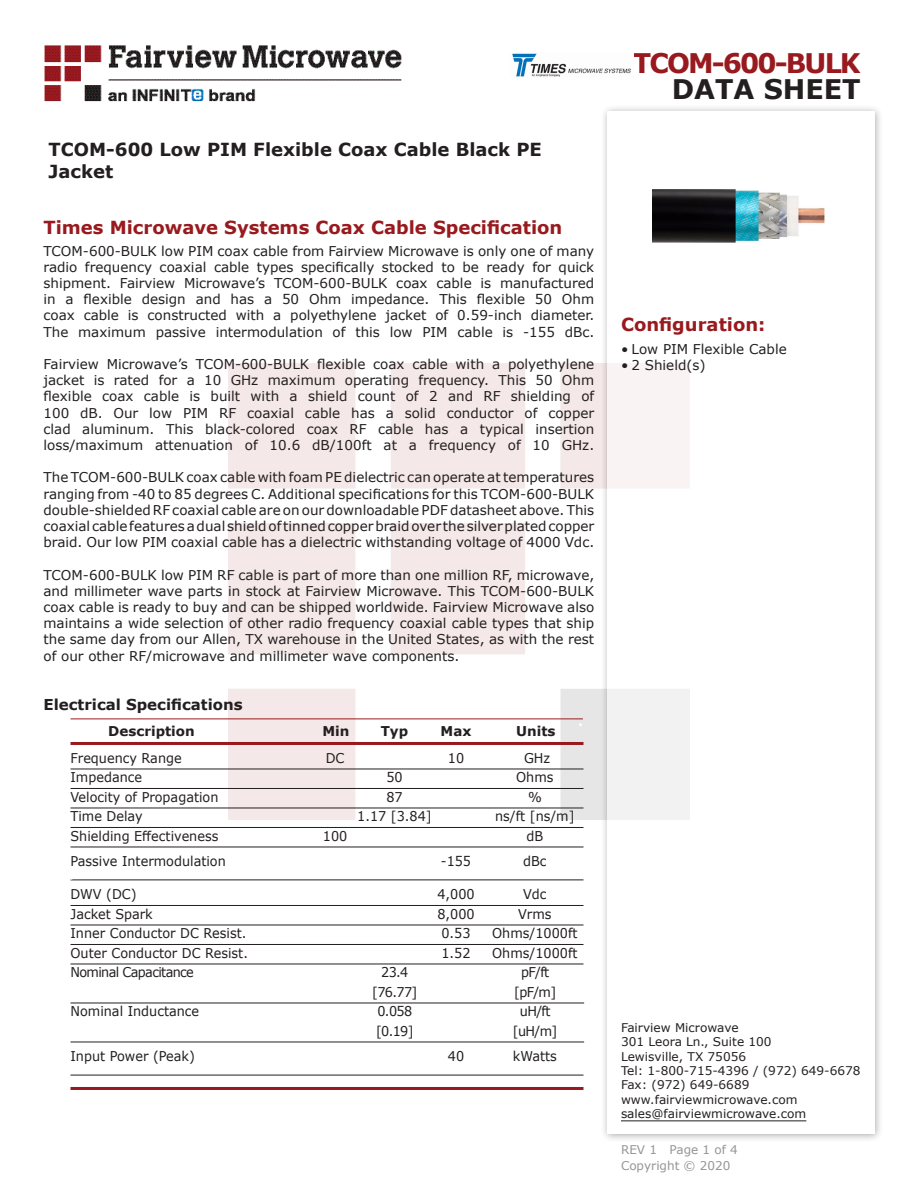
<style>
.page{position:relative;width:918px;height:1188px;background:#fff}
.page>*{position:absolute;margin:0;border:0;box-sizing:border-box;transform-origin:0 0}
.FM{font:700 27px "Verdana";letter-spacing:-.07em;color:#981a1e}
.t1{font:700 27px "Verdana";color:#231f20}
.Head1{font:700 18px "Verdana";color:#981a1e}
.Web_Description_Para{font:700 18px/21.6px "Verdana";color:#231f20}
.Head1-2{font:700 15px "Verdana";color:#231f20}
.MarketingDescription{font:13.5px/16.2px "Verdana";color:#231f20;text-align:justify}
.Table-Body{font:13.5px "Verdana";color:#231f20;scale:.95 1}
.Table-Header{font:700 13.5px "Verdana";color:#231f20}
.Table-Body-2{font:13.5px "Verdana";letter-spacing:-.05em;color:#231f20;scale:.95 1}
.Head1-3{font:700 13.5px "Verdana";color:#fff}
.FM_Info{font:12px "Verdana";color:#231f20}
.REV_Info{font:12px "Verdana";color:#939598}
.Table-Body-3{font:7.5px "Verdana";color:#fff;scale:.95 1}
</style>
<div class="page">
<img style="left:228px;top:364px;width:372px;height:456px">
<img style="left:44px;top:45px;width:358px;height:57px">
<div style="left:600px;top:104px;width:284px;height:1039px;background:#231f20;opacity:.75"></div>
<div style="left:608px;top:111px;width:267px;height:1023px;background:#fff"></div>
<hr style="left:70px;top:719px;width:513px;height:1px;background:#981a1e">
<hr style="left:70px;top:742px;width:514px;height:3px;background:#981a1e">
<hr style="left:70px;top:769px;width:514px;height:1px;background:#231f20">
<hr style="left:70px;top:788px;width:514px;height:1px;background:#231f20">
<hr style="left:70px;top:808px;width:514px;height:1px;background:#231f20">
<hr style="left:70px;top:827px;width:514px;height:1px;background:#231f20">
<hr style="left:70px;top:847px;width:514px;height:1px;background:#231f20">
<hr style="left:70px;top:880px;width:514px;height:1px;background:#231f20">
<hr style="left:70px;top:905px;width:514px;height:1px;background:#231f20">
<hr style="left:70px;top:925px;width:514px;height:1px;background:#231f20">
<hr style="left:70px;top:944px;width:514px;height:1px;background:#231f20">
<hr style="left:70px;top:964px;width:514px;height:1px;background:#231f20">
<hr style="left:70px;top:1003px;width:514px;height:1px;background:#231f20">
<hr style="left:70px;top:1042px;width:514px;height:1px;background:#231f20">
<hr style="left:70px;top:1075px;width:514px;height:1px;background:#231f20">
<hr style="left:70px;top:1087px;width:514px;height:3px;background:#981a1e">
<hr style="left:621px;top:1120px;width:185px;height:1px;background:#231f20">
<img style="left:512px;top:53px;width:119px;height:24px">
<img style="left:652px;top:189px;width:173px;height:54px">
<p class="Web_Description_Para" style="left:49px;top:139px;width:495px">TCOM-600 Low PIM Flexible Coax Cable Black PE<br>Jacket</p>
<p class="Head1" style="left:44px;top:215px;width:520px">Times Microwave Systems Coax Cable Specification</p>
<p class="MarketingDescription" style="left:44px;top:243px;width:552px">TCOM-600-BULK low PIM coax cable from Fairview Microwave is only one of many radio frequency coaxial cable types specifically stocked to be ready for quick shipment. Fairview Microwave’s TCOM-600-BULK coax cable is manufactured in a flexible design and has a 50 Ohm impedance. This flexible 50 Ohm coax cable is constructed with a polyethylene jacket of 0.59-inch diameter.<br>The maximum passive intermodulation of this low PIM cable is -155 dBc.</p>
<p class="MarketingDescription" style="left:44px;top:356px;width:552px">Fairview Microwave’s TCOM-600-BULK flexible coax cable with a polyethylene jacket is rated for a 10 GHz maximum operating frequency. This 50 Ohm flexible coax cable is built with a shield count of 2 and RF shielding of 100 dB. Our low PIM RF coaxial cable has a solid conductor of copper clad aluminum. This black-colored coax RF cable has a typical insertion loss/maximum attenuation of 10.6 dB/100ft at a frequency of 10 GHz.</p>
<p class="MarketingDescription" style="left:44px;top:469px;width:552px">The TCOM-600-BULK coax cable with foam PE dielectric can operate at temperatures ranging from -40 to 85 degrees C. Additional specifications for this TCOM-600-BULK double-shielded RF coaxial cable are on our downloadable PDF datasheet above. This coaxial cable features a dual shield of tinned copper braid over the silver plated copper braid. Our low PIM coaxial cable has a dielectric withstanding voltage of 4000 Vdc.</p>
<p class="MarketingDescription" style="left:44px;top:567px;width:552px">TCOM-600-BULK low PIM RF cable is part of more than one million RF, microwave, and millimeter wave parts in stock at Fairview Microwave. This TCOM-600-BULK coax cable is ready to buy and can be shipped worldwide. Fairview Microwave also maintains a wide selection of other radio frequency coaxial cable types that ship the same day from our Allen, TX warehouse in the United States, as with the rest of our other RF/microwave and millimeter wave components.</p>
<p class="Head1-2" style="left:44px;top:694px;width:201px">Electrical Specifications</p>
<p class="Head1-3" style="left:578px;top:712px;width:6px">.</p>
<p class="Table-Header" style="left:108px;top:722px;width:88px">Description</p>
<p class="Table-Header" style="left:322px;top:722px;width:29px">Min</p>
<p class="Table-Header" style="left:381px;top:722px;width:29px">Typ</p>
<p class="Table-Header" style="left:441px;top:722px;width:32px">Max</p>
<p class="Table-Header" style="left:516px;top:722px;width:41px">Units</p>
<p class="Table-Body" style="left:70px;top:749px;width:119px">Frequency Range</p>
<p class="Table-Body" style="left:326px;top:749px;width:21px">DC</p>
<p class="Table-Body" style="left:448px;top:749px;width:19px">10</p>
<p class="Table-Body" style="left:524px;top:749px;width:29px">GHz</p>
<p class="Table-Body" style="left:70px;top:768px;width:77px">Impedance</p>
<p class="Table-Body" style="left:386px;top:768px;width:19px">50</p>
<p class="Table-Body" style="left:516px;top:768px;width:41px">Ohms</p>
<p class="Table-Body" style="left:70px;top:788px;width:157px">Velocity of Propagation</p>
<p class="Table-Body" style="left:386px;top:788px;width:19px">87</p>
<p class="Table-Body" style="left:528px;top:788px;width:16px">%</p>
<p class="Table-Body" style="left:70px;top:807px;width:78px">Time Delay</p>
<p class="Table-Body" style="left:357px;top:807px;width:80px">1.17 [3.84]</p>
<p class="Table-Body" style="left:495px;top:807px;width:85px">ns/ft [ns/m]</p>
<p class="Table-Body" style="left:70px;top:827px;width:157px">Shielding Effectiveness</p>
<p class="Table-Body" style="left:323px;top:827px;width:27px">100</p>
<p class="Table-Body" style="left:527px;top:827px;width:19px">dB</p>
<p class="Table-Body" style="left:70px;top:852px;width:165px">Passive Intermodulation</p>
<p class="Table-Body" style="left:441px;top:852px;width:33px">-155</p>
<p class="Table-Body" style="left:523px;top:852px;width:26px">dBc</p>
<p class="Table-Body-3" style="left:70px;top:872px;width:4px">.</p>
<p class="Table-Body" style="left:70px;top:885px;width:71px">DWV (DC)</p>
<p class="Table-Body" style="left:437px;top:885px;width:41px">4,000</p>
<p class="Table-Body" style="left:523px;top:885px;width:26px">Vdc</p>
<p class="Table-Body" style="left:70px;top:905px;width:88px">Jacket Spark</p>
<p class="Table-Body" style="left:437px;top:905px;width:41px">8,000</p>
<p class="Table-Body" style="left:518px;top:905px;width:37px">Vrms</p>
<p class="Table-Body" style="left:70px;top:924px;width:187px">Inner Conductor DC Resist.</p>
<p class="Table-Body" style="left:441px;top:924px;width:32px">0.53</p>
<p class="Table-Body" style="left:492px;top:924px;width:91px">Ohms/1000ft</p>
<p class="Table-Body" style="left:70px;top:944px;width:188px">Outer Conductor DC Resist.</p>
<p class="Table-Body" style="left:441px;top:944px;width:32px">1.52</p>
<p class="Table-Body" style="left:492px;top:944px;width:91px">Ohms/1000ft</p>
<p class="Table-Body-2" style="left:70px;top:963px;width:131px">Nominal Capacitance</p>
<p class="Table-Body" style="left:381px;top:963px;width:30px">23.4</p>
<p class="Table-Body" style="left:521px;top:963px;width:31px">pF/ft</p>
<p class="Table-Body" style="left:372px;top:983px;width:49px">[76.77]</p>
<p class="Table-Body" style="left:514px;top:983px;width:46px">[pF/m]</p>
<p class="Table-Body" style="left:70px;top:1002px;width:137px">Nominal Inductance</p>
<p class="Table-Body" style="left:377px;top:1002px;width:38px">0.058</p>
<p class="Table-Body" style="left:520px;top:1002px;width:34px">uH/ft</p>
<p class="Table-Body" style="left:376px;top:1022px;width:41px">[0.19]</p>
<p class="Table-Body" style="left:513px;top:1022px;width:48px">[uH/m]</p>
<p class="Table-Body" style="left:70px;top:1047px;width:133px">Input Power (Peak)</p>
<p class="Table-Body" style="left:448px;top:1047px;width:19px">40</p>
<p class="Table-Body" style="left:513px;top:1047px;width:48px">kWatts</p>
<p class="FM" style="left:633px;top:44px;width:229px">TCOM-600-BULK</p>
<p class="t1" style="left:672px;top:70px;width:191px">DATA SHEET</p>
<p class="Head1" style="left:621px;top:312px;width:146px">Configuration:</p>
<p class="MarketingDescription" style="left:621px;top:341px;width:167px">• Low PIM Flexible Cable</p>
<p class="MarketingDescription" style="left:621px;top:357px;width:86px">• 2 Shield(s)</p>
<p class="FM_Info" style="left:621px;top:1019px;width:119px">Fairview Microwave</p>
<p class="FM_Info" style="left:621px;top:1034px;width:152px">301 Leora Ln., Suite 100</p>
<p class="FM_Info" style="left:621px;top:1048px;width:127px">Lewisville, TX 75056</p>
<p class="FM_Info" style="left:621px;top:1062px;width:241px">Tel: 1-800-715-4396 / (972) 649-6678</p>
<p class="FM_Info" style="left:621px;top:1077px;width:130px">Fax: (972) 649-6689</p>
<p class="FM_Info" style="left:621px;top:1091px;width:178px">www.fairviewmicrowave.com</p>
<p class="FM_Info" style="left:621px;top:1106px;width:187px">sales@fairviewmicrowave.com</p>
<p class="REV_Info" style="left:621px;top:1141px;width:118px">REV 1 Page 1 of 4</p>
<p class="REV_Info" style="left:621px;top:1157px;width:111px">Copyright © 2020</p>
</div>
